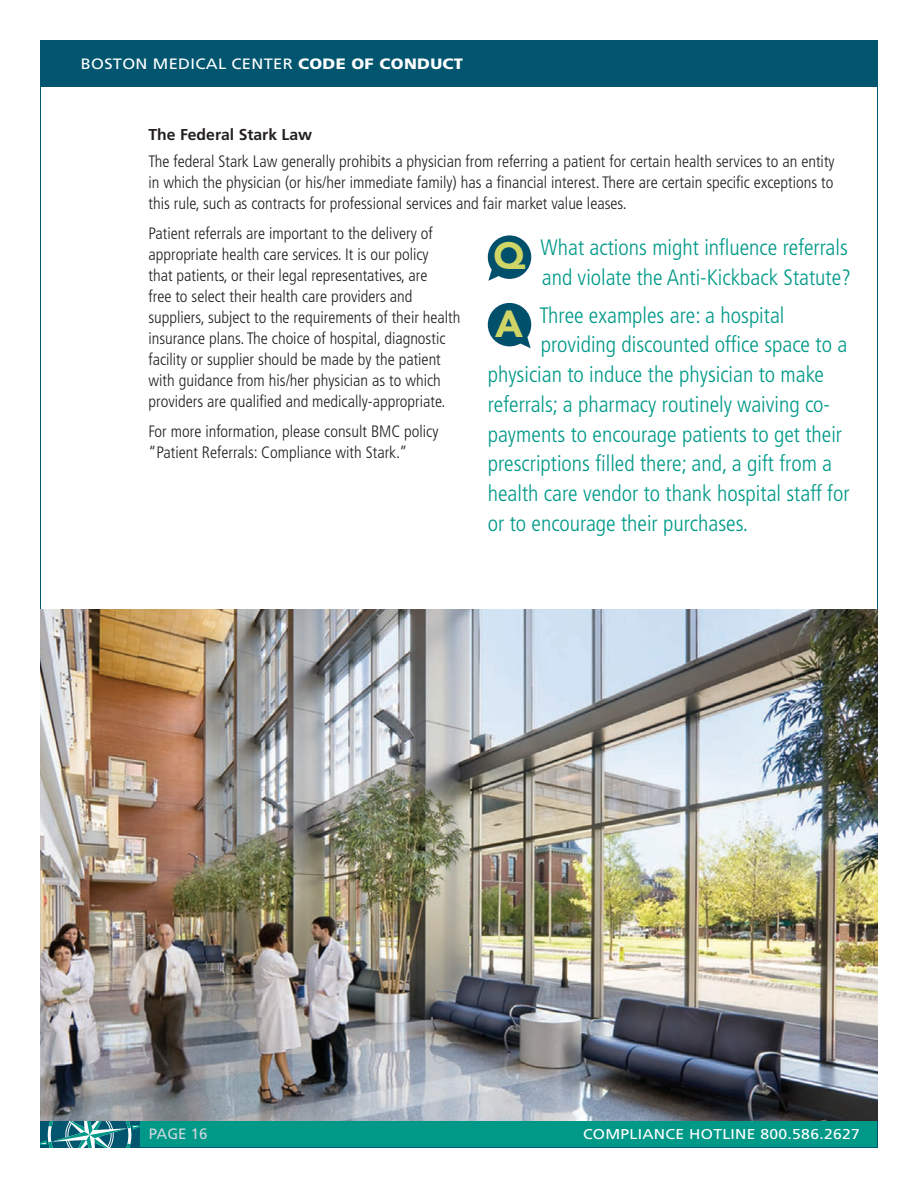
<style>
.page{position:relative;width:918px;height:1188px;background:#fff}
.page>*{position:absolute;margin:0;border:0;box-sizing:border-box;transform-origin:0 0}
.t1{font:300 condensed 22.35px/29.7px "Frutiger";color:#098;text-align:right}
.t2{font:300 condensed 16.5px/21px "Frutiger";color:#231f20}
.t3{font:700 15.75px "Frutiger";color:#231f20}
.t4{font:15px "Frutiger";letter-spacing:.02em;color:#fff;scale:1.1 1}
.t5{font:15px "Frutiger";color:#cfd6dd}
.t6{font:14.25px "Frutiger";letter-spacing:.02em;color:#fff;scale:1.1 1}
.s1{font-weight:900}
.s2{font-family:"Avenir";font-weight:900;font-stretch:normal;font-size:37.5px;color:#d0d666}
</style>
<div class="page">
<div style="left:40px;top:40px;width:838px;height:46px;background:#01556f"></div>
<div style="left:40px;top:1119px;width:838px;height:29px;background:#098;border:1px solid #01556f"></div>
<svg style="left:41px;top:1121px;width:99px;height:26px;background:#3b8894"></svg>
<img style="left:40px;top:609px;width:838px;height:512px">
<svg style="left:488px;top:235px;width:43px;height:46px"></svg>
<svg style="left:488px;top:303px;width:43px;height:45px"></svg>
<p class="t4" style="left:81px;top:55px;width:349px">BOSTON MEDICAL CENTER <span class="s1">CODE OF CONDUCT</span></p>
<p class="t3" style="left:148px;top:125px;width:165px">The Federal Stark Law</p>
<p class="t2" style="left:148px;top:151px;width:688px;text-align:justify">The federal Stark Law generally prohibits a physician from referring a patient for certain health services to an entity in which the physician (or his/her immediate family) has a financial interest. There are certain specific exceptions to this rule, such as contracts for professional services and fair market value leases.</p>
<p class="t2" style="left:148px;top:223px;width:314px">Patient referrals are important to the delivery of appropriate health care services. It is our policy<br>that patients, or their legal representatives, are<br>free to select their health care providers and suppliers, subject to the requirements of their health insurance plans. The choice of hospital, diagnostic facility or supplier should be made by the patient with guidance from his/her physician as to which providers are qualified and medically-appropriate.</p>
<p class="t2" style="left:148px;top:421px;width:292px">For more information, please consult BMC policy “Patient Referrals: Compliance with Stark.”</p>
<h1 class="t1" style="left:494px;top:233px;width:359px"><span class="s2">Q</span> What actions might influence referrals and violate the Anti-Kickback Statute?</h1>
<h1 class="t1" style="left:495px;top:301px;width:291px"><span class="s2">A</span> Three examples are: a hospital</h1>
<h1 class="t1" style="left:541px;top:330px;width:308px">providing discounted office space to a</h1>
<h1 class="t1" style="left:488px;top:360px;width:338px">physician to induce the physician to make</h1>
<h1 class="t1" style="left:488px;top:390px;width:344px">referrals; a pharmacy routinely waiving co-</h1>
<h1 class="t1" style="left:488px;top:419px;width:356px">payments to encourage patients to get their</h1>
<h1 class="t1" style="left:488px;top:449px;width:346px">prescriptions filled there; and, a gift from a</h1>
<h1 class="t1" style="left:488px;top:479px;width:363px">health care vendor to thank hospital staff for</h1>
<h1 class="t1" style="left:488px;top:508px;width:262px">or to encourage their purchases.</h1>
<p class="t5" style="left:149px;top:1125px;width:60px">PAGE 16</p>
<p class="t6" style="left:583px;top:1126px;width:253px">COMPLIANCE HOTLINE 800.586.2627</p>
</div>
